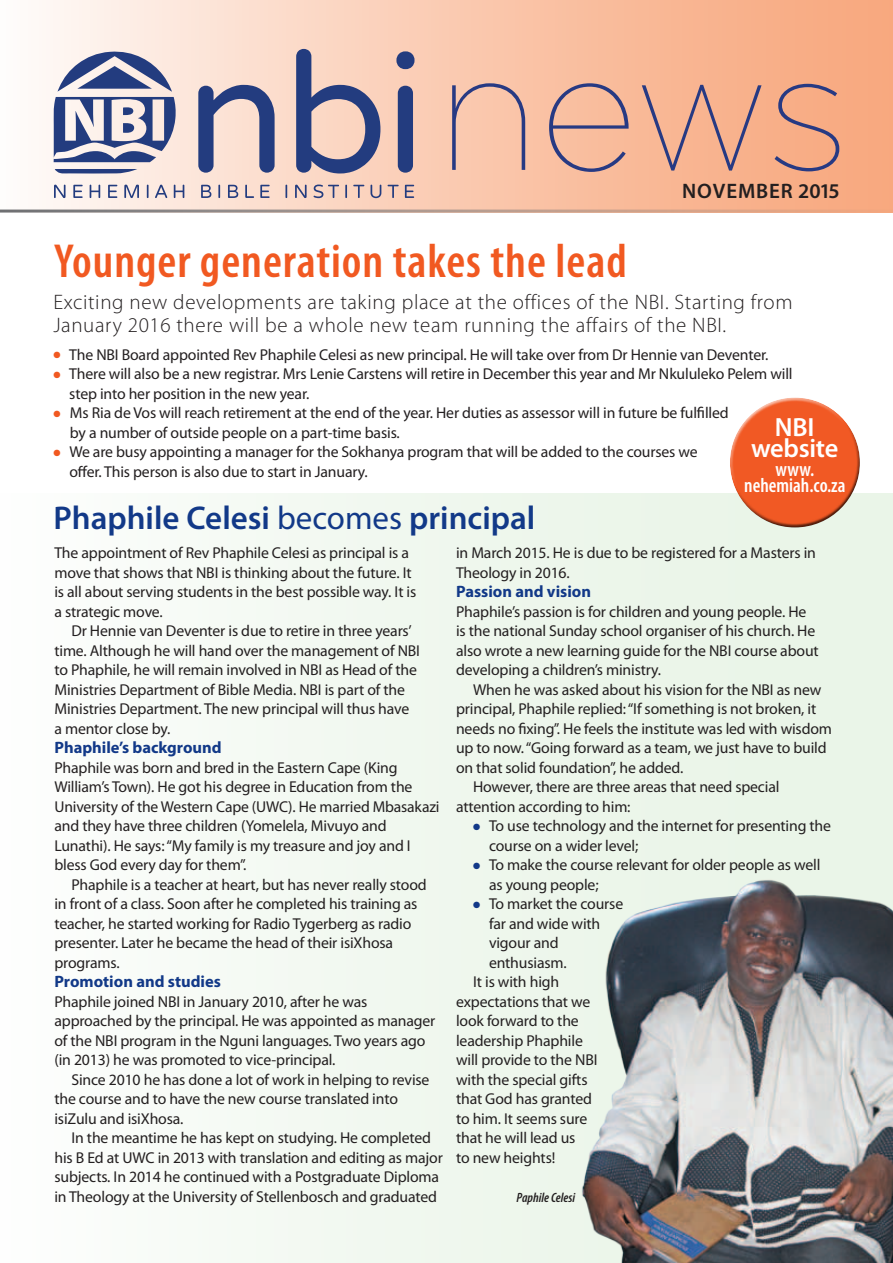
<style>
.page{position:relative;width:893px;height:1263px;background:#fff}
.page>*{position:absolute;margin:0;border:0;box-sizing:border-box;transform-origin:0 0}
.t1{font:100 169.2px "Gotham";color:#273a83}
.t2{font:600 condensed 48px "Myriad Pro";letter-spacing:.02em;color:#f15921}
.t3{font:600 33px "Myriad Pro";color:#123988}
.t4{font:600 26.4px/20.9px "Myriad Pro";letter-spacing:-.01em;color:#fff;text-align:center}
.t5{font:300 21px/22.5px "Myriad Pro";letter-spacing:.03em;color:#231f20}
.t6{font:600 21px "Myriad Pro";letter-spacing:.04em;color:#231f20}
.t7{font:600 condensed 20.25px/16.2px "Myriad Pro";color:#fff;text-align:center;scale:.96 1}
.t8{font:700 16.5px "Myriad Pro";color:#123988}
.t9{font:15.75px/19.5px "Myriad Pro";letter-spacing:-.01em;color:#231f20}
.t10{font:italic 600 condensed 13.5px "Myriad Pro";color:#231f20}
.s1{color:#f15921}
.s2{font-weight:400}
.s3{color:#123988}
</style>
<div class="page">
<div style="left:0;top:0;width:893px;height:212px;background:linear-gradient(to right,#fdf8f6,#f7a275)"></div>
<hr style="left:0;top:210px;width:893px;height:3px;background:#6c6d70">
<div style="left:0;top:493px;width:893px;height:770px;background:#f1f8f0"></div>
<img style="left:582px;top:879px;width:311px;height:384px">
<svg style="left:54px;top:185px;width:360px;height:13px;background:#cabbbf"></svg>
<svg style="left:53px;top:49px;width:361px;height:125px;background:#b3a9b6"></svg>
<div style="left:730px;top:395px;width:124px;height:99px;background:#fff;opacity:.75"></div>
<div style="left:732px;top:418px;width:128px;height:111px;background:#231f20;opacity:.75"></div>
<h1 class="t1" style="left:436px;top:6px;width:415px">news</h1>
<h3 class="t6" style="left:682px;top:179px;width:159px">NOVEMBER 2015</h3>
<h2 class="t2" style="left:54px;top:235px;width:574px">Younger generation takes the lead</h2>
<h3 class="t5" style="left:53px;top:291px;width:741px">Exciting new developments are taking place at the offices of the NBI. Starting from<br>January 2016 there will be a whole new team running the affairs of the NBI.</h3>
<p class="t9" style="left:53px;top:345px;width:717px"><span class="s1">●</span> The NBI Board appointed Rev Phaphile Celesi as new principal. He will take over from Dr Hennie van Deventer.</p>
<p class="t9" style="left:69px;top:365px;width:725px;text-indent:-16px"><span class="s1">●</span> There will also be a new registrar. Mrs Lenie Carstens will retire in December this year and Mr Nkululeko Pelem will step into her position in the new year.</p>
<p class="t9" style="left:70px;top:404px;width:660px;text-indent:-17px"><span class="s1">●</span> Ms Ria de Vos will reach retirement at the end of the year. Her duties as assessor will in future be fulfilled by a number of outside people on a part-time basis.</p>
<p class="t9" style="left:69px;top:443px;width:630px;text-indent:-16px"><span class="s1">●</span> We are busy appointing a manager for the Sokhanya program that will be added to the courses we offer. This person is also due to start in January.</p>
<h3 class="t3" style="left:53px;top:500px;width:483px">Phaphile Celesi <span class="s2">becomes</span> principal</h3>
<h3 class="t4" style="left:751px;top:417px;width:89px">NBI website</h3>
<p class="t7" style="left:744px;top:461px;width:107px">www. nehemiah.co.za</p>
<p class="t9" style="left:54px;top:543px;width:363px">The appointment of Rev Phaphile Celesi as principal is a move that shows that NBI is thinking about the future. It is all about serving students in the best possible way. It is a strategic move.</p>
<p class="t9" style="left:54px;top:621px;width:367px;text-indent:17px">Dr Hennie van Deventer is due to retire in three years’ time. Although he will hand over the management of NBI to Phaphile, he will remain involved in NBI as Head of the Ministries Department of Bible Media. NBI is part of the Ministries Department. The new principal will thus have a mentor close by.</p>
<p class="t8" style="left:54px;top:738px;width:169px">Phaphile’s background</p>
<p class="t9" style="left:54px;top:758px;width:387px">Phaphile was born and bred in the Eastern Cape (King William’s Town). He got his degree in Education from the University of the Western Cape (UWC). He married Mbasakazi and they have three children (Yomelela, Mivuyo and Lunathi). He says: “My family is my treasure and joy and I bless God every day for them”.</p>
<p class="t9" style="left:54px;top:875px;width:374px;text-indent:17px">Phaphile is a teacher at heart, but has never really stood in front of a class. Soon after he completed his training as teacher, he started working for Radio Tygerberg as radio presenter. Later he became the head of their isiXhosa programs.</p>
<p class="t8" style="left:54px;top:972px;width:168px">Promotion and studies</p>
<p class="t9" style="left:54px;top:992px;width:382px">Phaphile joined NBI in January 2010, after he was approached by the principal. He was appointed as manager of the NBI program in the Nguni languages. Two years ago (in 2013) he was promoted to vice-principal.</p>
<p class="t9" style="left:54px;top:1070px;width:377px;text-indent:17px">Since 2010 he has done a lot of work in helping to revise the course and to have the new course translated into isiZulu and isiXhosa.</p>
<p class="t9" style="left:54px;top:1128px;width:390px;text-align:center">In the meantime he has kept on studying. He completed<br>his B Ed at UWC in 2013 with translation and editing as major subjects. In 2014 he continued with a Postgraduate Diploma in Theology at the University of Stellenbosch and graduated</p>
<p class="t9" style="left:456px;top:543px;width:361px">in March 2015. He is due to be registered for a Masters in<br>Theology in 2016.</p>
<p class="t8" style="left:456px;top:582px;width:137px">Passion and vision</p>
<p class="t9" style="left:456px;top:602px;width:364px">Phaphile’s passion is for children and young people. He is the national Sunday school organiser of his church. He also wrote a new learning guide for the NBI course about developing a children’s ministry.</p>
<p class="t9" style="left:473px;top:680px;width:350px">When he was asked about his vision for the NBI as new</p>
<p class="t9" style="left:456px;top:699px;width:362px">principal, Phaphile replied: “If something is not broken, it</p>
<p class="t9" style="left:456px;top:719px;width:377px">needs no fixing”. He feels the institute was led with wisdom</p>
<p class="t9" style="left:456px;top:738px;width:372px">up to now. “Going forward as a team, we just have to build</p>
<p class="t9" style="left:456px;top:758px;width:229px">on that solid foundation”, he added.</p>
<p class="t9" style="left:473px;top:777px;width:308px">However, there are three areas that need special</p>
<p class="t9" style="left:456px;top:797px;width:176px">attention according to him:</p>
<p class="t9" style="left:489px;top:816px;width:344px;text-indent:-16px"><span class="s3">●</span> To use technology and the internet for presenting the course on a wider level;</p>
<p class="t9" style="left:489px;top:855px;width:333px;text-indent:-16px"><span class="s3">●</span> To make the course relevant for older people as well as young people;</p>
<p class="t9" style="left:473px;top:894px;width:152px"><span class="s3">●</span> To market the course</p>
<p class="t9" style="left:489px;top:914px;width:113px">far and wide with</p>
<p class="t9" style="left:489px;top:933px;width:71px">vigour and</p>
<p class="t9" style="left:489px;top:953px;width:79px">enthusiasm.</p>
<p class="t9" style="left:473px;top:972px;width:88px">It is with high</p>
<p class="t9" style="left:456px;top:992px;width:136px">expectations that we</p>
<p class="t9" style="left:456px;top:1011px;width:124px">look forward to the</p>
<p class="t9" style="left:456px;top:1031px;width:128px">leadership Phaphile</p>
<p class="t9" style="left:456px;top:1050px;width:143px">will provide to the NBI</p>
<p class="t9" style="left:456px;top:1070px;width:133px">with the special gifts</p>
<p class="t9" style="left:456px;top:1089px;width:138px">that God has granted</p>
<p class="t9" style="left:456px;top:1109px;width:133px">to him. It seems sure</p>
<p class="t9" style="left:456px;top:1128px;width:121px">that he will lead us</p>
<p class="t9" style="left:456px;top:1148px;width:101px">to new heights!</p>
<p class="t10" style="left:517px;top:1190px;width:60px">Paphile Celesi</p>
</div>
